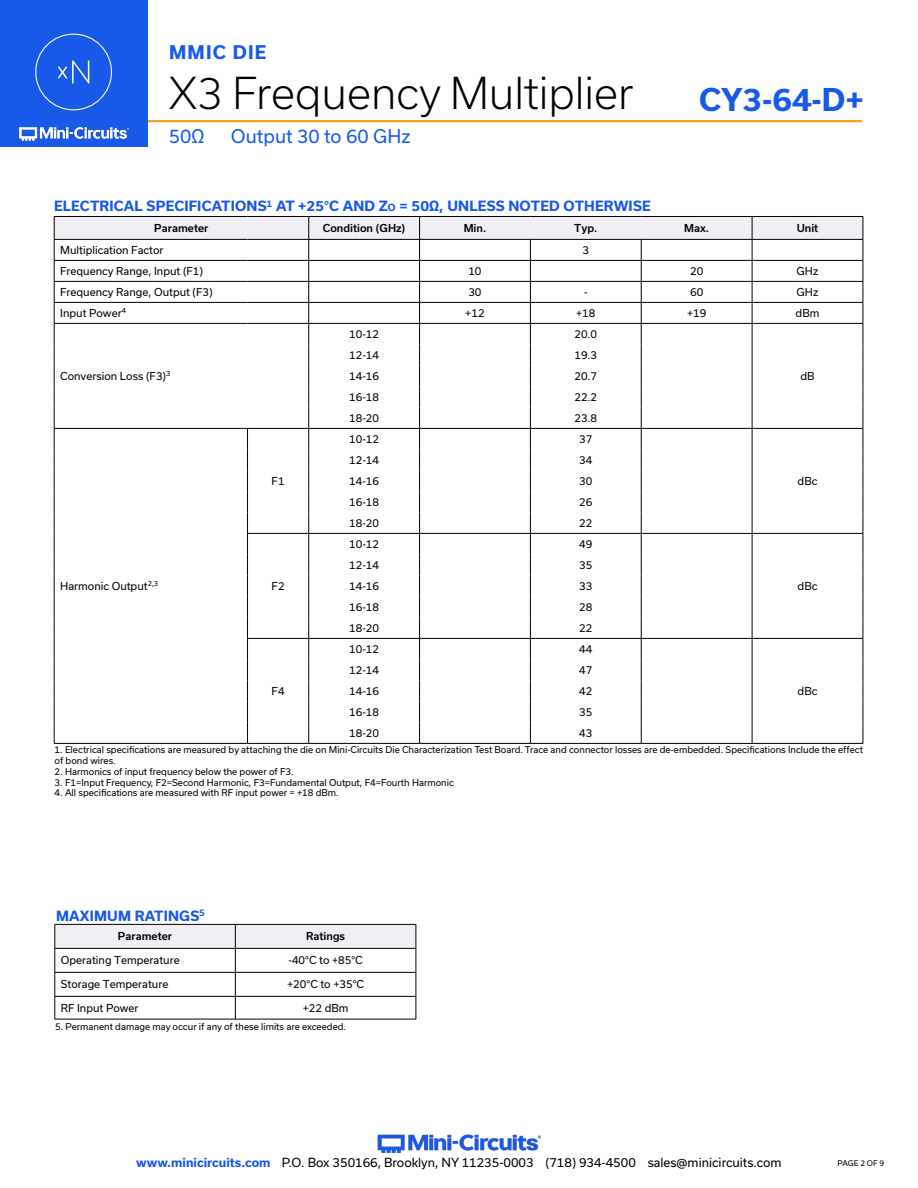
<style>
.page{position:relative;width:918px;height:1188px;background:#fff}
.page>*{position:absolute;margin:0;border:0;box-sizing:border-box;transform-origin:0 0}
.t1{font:300 42px "Usual";color:#000}
.t2{font:700 30px "Usual";color:#1859ea}
.t3{font:18px "Usual";color:#1859ea}
.t4{font:700 18px "Usual";letter-spacing:.065em;color:#1859ea}
.Blue_Headers{font:700 13.5px "Usual";letter-spacing:.015em;color:#1859ea}
.t5{font:12px "Usual";color:#000}
.Table_Body_Center{font:10.5px "Usual";color:#000}
.Table_Body_Left_Just{font:10.5px "Usual";color:#000}
.Table_Header_Center{font:500 10.5px "Usual";color:#000}
.Notes{font:9px/10.8px "Usual";color:#000}
.t6{font:7.5px "Usual";color:#000}
.s1{font-size:9.45px}
.s2{font-weight:700;color:#1859ea}
</style>
<div class="page">
<hr style="left:129px;top:120px;width:733px;height:2px;background:#faa21b">
<div style="left:0;top:0;width:147px;height:147px;background:#1859ea"></div>
<img style="left:19px;top:126px;width:110px;height:15px">
<div style="left:35px;top:34px;width:77px;height:76px;border:1px solid #fff;border-radius:50%"></div>
<svg style="left:57px;top:61px;width:32px;height:22px"></svg>
<img style="left:377px;top:1134px;width:164px;height:19px">
<hr style="left:54px;top:743px;width:194px;height:1px;background:#000">
<hr style="left:248px;top:743px;width:61px;height:1px;background:#000">
<hr style="left:309px;top:743px;width:111px;height:1px;background:#000">
<hr style="left:420px;top:743px;width:110px;height:1px;background:#000">
<hr style="left:530px;top:743px;width:111px;height:1px;background:#000">
<hr style="left:641px;top:743px;width:111px;height:1px;background:#000">
<hr style="left:752px;top:743px;width:111px;height:1px;background:#000">
<svg style="left:54px;top:216px;width:810px;height:527px"></svg>
<div style="left:55px;top:924px;width:180px;height:24px;background:#efeff4"></div>
<div style="left:235px;top:924px;width:181px;height:24px;background:#efeff4"></div>
<hr style="left:235px;top:924px;width:181px;height:1px;background:#000">
<hr style="left:235px;top:948px;width:181px;height:1px;background:#000">
<hr style="left:235px;top:972px;width:181px;height:1px;background:#000">
<hr style="left:55px;top:924px;width:180px;height:1px;background:#000">
<hr style="left:55px;top:948px;width:180px;height:1px;background:#000">
<svg style="left:235px;top:925px;width:1px;height:94px"></svg>
<hr style="left:55px;top:972px;width:180px;height:1px;background:#000">
<hr style="left:55px;top:996px;width:180px;height:1px;background:#000">
<svg style="left:55px;top:925px;width:1px;height:94px"></svg>
<hr style="left:235px;top:996px;width:181px;height:1px;background:#000">
<svg style="left:416px;top:925px;width:1px;height:94px"></svg>
<hr style="left:55px;top:1019px;width:180px;height:1px;background:#000">
<hr style="left:235px;top:1019px;width:181px;height:1px;background:#000">
<h3 class="t4" style="left:169px;top:42px;width:99px">MMIC DIE</h3>
<h1 class="t1" style="left:169px;top:69px;width:466px">X3 Frequency Multiplier</h1>
<h3 class="t3" style="left:169px;top:126px;width:37px">50Ω</h3>
<h3 class="t3" style="left:231px;top:126px;width:181px">Output 30 to 60 GHz</h3>
<p class="Blue_Headers" style="left:54px;top:198px;width:598px">ELECTRICAL SPECIFICATIONS<sup>1</sup> AT +25°C AND Z<span class="s1">o</span> = 50Ω, UNLESS NOTED OTHERWISE</p>
<h2 class="t2" style="left:699px;top:82px;width:166px">CY3-64-D+</h2>
<p class="Table_Header_Center" style="left:154px;top:222px;width:56px">Parameter</p>
<p class="Table_Header_Center" style="left:323px;top:222px;width:84px">Condition (GHz)</p>
<p class="Table_Header_Center" style="left:464px;top:222px;width:24px">Min.</p>
<p class="Table_Header_Center" style="left:574px;top:222px;width:25px">Typ.</p>
<p class="Table_Header_Center" style="left:684px;top:222px;width:26px">Max.</p>
<p class="Table_Header_Center" style="left:797px;top:222px;width:23px">Unit</p>
<p class="Table_Body_Left_Just" style="left:60px;top:244px;width:105px">Multiplication Factor</p>
<p class="Table_Body_Center" style="left:583px;top:244px;width:8px">3</p>
<p class="Table_Body_Left_Just" style="left:60px;top:265px;width:144px">Frequency Range, Input (F1)</p>
<p class="Table_Body_Center" style="left:468px;top:265px;width:15px">10</p>
<p class="Table_Body_Center" style="left:690px;top:265px;width:15px">20</p>
<p class="Table_Body_Center" style="left:797px;top:265px;width:23px">GHz</p>
<p class="Table_Body_Left_Just" style="left:60px;top:286px;width:154px">Frequency Range, Output (F3)</p>
<p class="Table_Body_Center" style="left:468px;top:286px;width:15px">30</p>
<p class="Table_Body_Center" style="left:584px;top:286px;width:5px">-</p>
<p class="Table_Body_Center" style="left:690px;top:286px;width:15px">60</p>
<p class="Table_Body_Center" style="left:797px;top:286px;width:23px">GHz</p>
<p class="Table_Body_Left_Just" style="left:60px;top:307px;width:67px">Input Power<sup>4</sup></p>
<p class="Table_Body_Center" style="left:465px;top:307px;width:21px">+12</p>
<p class="Table_Body_Center" style="left:576px;top:307px;width:21px">+18</p>
<p class="Table_Body_Center" style="left:687px;top:307px;width:21px">+19</p>
<p class="Table_Body_Center" style="left:796px;top:307px;width:25px">dBm</p>
<p class="Table_Body_Left_Just" style="left:60px;top:370px;width:112px">Conversion Loss (F3)<sup>3</sup></p>
<p class="Table_Body_Left_Just" style="left:60px;top:580px;width:100px">Harmonic Output<sup>2,3</sup></p>
<p class="Table_Body_Center" style="left:272px;top:475px;width:14px">F1</p>
<p class="Table_Body_Center" style="left:272px;top:580px;width:14px">F2</p>
<p class="Table_Body_Center" style="left:272px;top:685px;width:14px">F4</p>
<p class="Table_Body_Center" style="left:349px;top:328px;width:31px">10-12</p>
<p class="Table_Body_Center" style="left:574px;top:328px;width:24px">20.0</p>
<p class="Table_Body_Center" style="left:349px;top:349px;width:31px">12-14</p>
<p class="Table_Body_Center" style="left:574px;top:349px;width:24px">19.3</p>
<p class="Table_Body_Center" style="left:349px;top:370px;width:31px">14-16</p>
<p class="Table_Body_Center" style="left:574px;top:370px;width:24px">20.7</p>
<p class="Table_Body_Center" style="left:349px;top:391px;width:31px">16-18</p>
<p class="Table_Body_Center" style="left:574px;top:391px;width:24px">22.2</p>
<p class="Table_Body_Center" style="left:349px;top:412px;width:31px">18-20</p>
<p class="Table_Body_Center" style="left:574px;top:412px;width:24px">23.8</p>
<p class="Table_Body_Center" style="left:349px;top:433px;width:31px">10-12</p>
<p class="Table_Body_Center" style="left:579px;top:433px;width:15px">37</p>
<p class="Table_Body_Center" style="left:349px;top:454px;width:31px">12-14</p>
<p class="Table_Body_Center" style="left:579px;top:454px;width:15px">34</p>
<p class="Table_Body_Center" style="left:349px;top:475px;width:31px">14-16</p>
<p class="Table_Body_Center" style="left:579px;top:475px;width:15px">30</p>
<p class="Table_Body_Center" style="left:349px;top:496px;width:31px">16-18</p>
<p class="Table_Body_Center" style="left:579px;top:496px;width:15px">26</p>
<p class="Table_Body_Center" style="left:349px;top:517px;width:31px">18-20</p>
<p class="Table_Body_Center" style="left:579px;top:517px;width:15px">22</p>
<p class="Table_Body_Center" style="left:349px;top:538px;width:31px">10-12</p>
<p class="Table_Body_Center" style="left:579px;top:538px;width:15px">49</p>
<p class="Table_Body_Center" style="left:349px;top:559px;width:31px">12-14</p>
<p class="Table_Body_Center" style="left:579px;top:559px;width:15px">35</p>
<p class="Table_Body_Center" style="left:349px;top:580px;width:31px">14-16</p>
<p class="Table_Body_Center" style="left:579px;top:580px;width:15px">33</p>
<p class="Table_Body_Center" style="left:349px;top:601px;width:31px">16-18</p>
<p class="Table_Body_Center" style="left:579px;top:601px;width:15px">28</p>
<p class="Table_Body_Center" style="left:349px;top:622px;width:31px">18-20</p>
<p class="Table_Body_Center" style="left:579px;top:622px;width:15px">22</p>
<p class="Table_Body_Center" style="left:349px;top:643px;width:31px">10-12</p>
<p class="Table_Body_Center" style="left:579px;top:643px;width:15px">44</p>
<p class="Table_Body_Center" style="left:349px;top:664px;width:31px">12-14</p>
<p class="Table_Body_Center" style="left:579px;top:664px;width:15px">47</p>
<p class="Table_Body_Center" style="left:349px;top:685px;width:31px">14-16</p>
<p class="Table_Body_Center" style="left:579px;top:685px;width:15px">42</p>
<p class="Table_Body_Center" style="left:349px;top:706px;width:31px">16-18</p>
<p class="Table_Body_Center" style="left:579px;top:706px;width:15px">35</p>
<p class="Table_Body_Center" style="left:349px;top:727px;width:31px">18-20</p>
<p class="Table_Body_Center" style="left:579px;top:727px;width:15px">43</p>
<p class="Table_Body_Center" style="left:800px;top:370px;width:16px">dB</p>
<p class="Table_Body_Center" style="left:798px;top:475px;width:21px">dBc</p>
<p class="Table_Body_Center" style="left:798px;top:580px;width:21px">dBc</p>
<p class="Table_Body_Center" style="left:798px;top:685px;width:21px">dBc</p>
<p class="Notes" style="left:55px;top:744px;width:810px">1. Electrical specifications are measured by attaching the die on Mini-Circuits Die Characterization Test Board. Trace and connector losses are de-embedded. Specifications Include the effect of bond wires.</p>
<p class="Notes" style="left:55px;top:766px;width:241px">2. Harmonics of input frequency below the power of F3.</p>
<p class="Notes" style="left:55px;top:777px;width:401px">3. F1=Input Frequency, F2=Second Harmonic, F3=Fundamental Output, F4=Fourth Harmonic</p>
<p class="Notes" style="left:55px;top:788px;width:286px">4. All specifications are measured with RF input power = +18 dBm.</p>
<p class="Blue_Headers" style="left:56px;top:908px;width:150px">MAXIMUM RATINGS<sup>5</sup></p>
<p class="Table_Header_Center" style="left:118px;top:930px;width:56px">Parameter</p>
<p class="Table_Header_Center" style="left:306px;top:930px;width:41px">Ratings</p>
<p class="Table_Body_Left_Just" style="left:61px;top:954px;width:120px">Operating Temperature</p>
<p class="Table_Body_Center" style="left:288px;top:954px;width:76px">-40°C to +85°C</p>
<p class="Table_Body_Left_Just" style="left:61px;top:978px;width:109px">Storage Temperature</p>
<p class="Table_Body_Center" style="left:287px;top:978px;width:78px">+20°C to +35°C</p>
<p class="Table_Body_Left_Just" style="left:61px;top:1002px;width:79px">RF Input Power</p>
<p class="Table_Body_Center" style="left:303px;top:1002px;width:47px">+22 dBm</p>
<p class="Notes" style="left:55px;top:1022px;width:293px">5. Permanent damage may occur if any of these limits are exceeded.</p>
<h3 class="t5" style="left:136px;top:1156px;width:647px"><span class="s2">www.minicircuits.com</span> P.O. Box 350166, Brooklyn, NY 11235-0003 (718) 934-4500 sales@minicircuits.com</h3>
<p class="t6" style="left:838px;top:1159px;width:48px">PAGE 2 OF 9</p>
</div>
